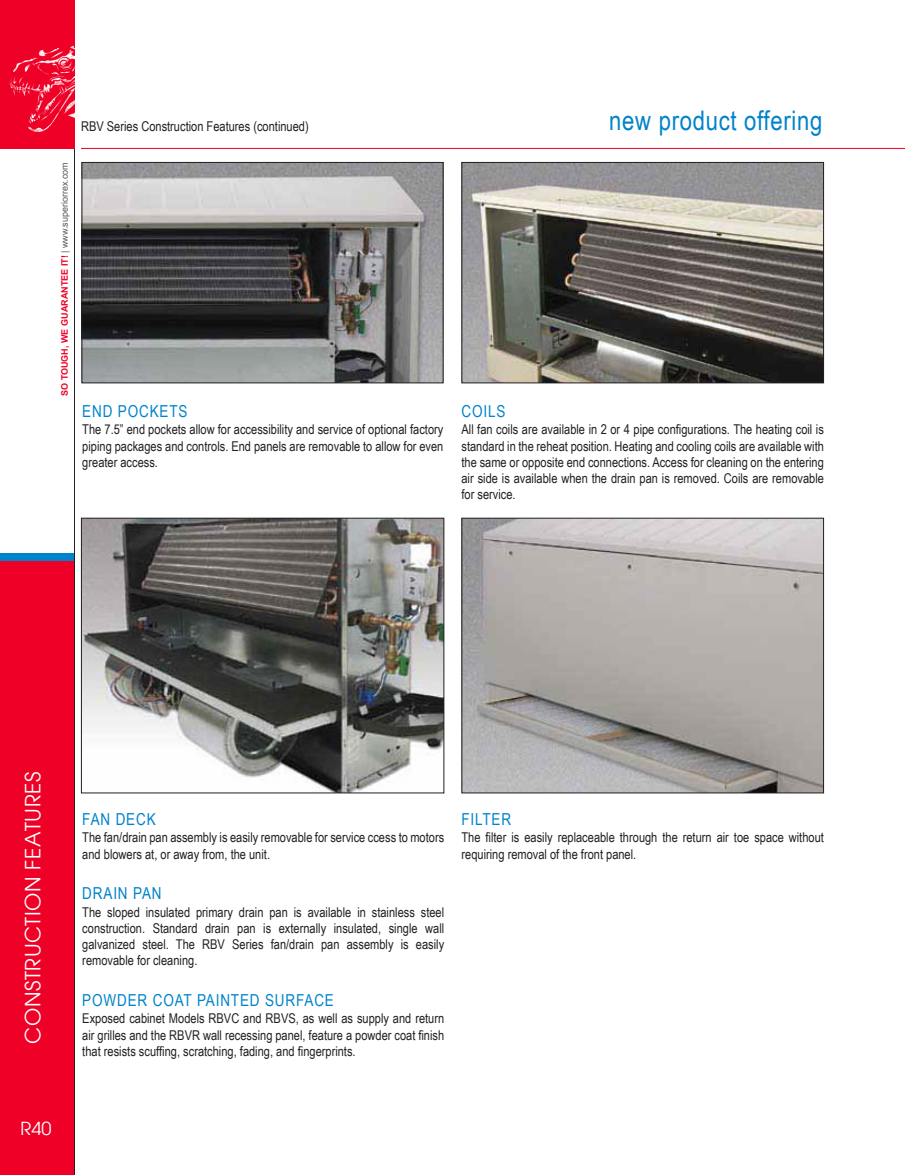
<style>
.page{position:relative;width:905px;height:1175px;background:#fff}
.page>*{position:absolute;margin:0;border:0;box-sizing:border-box;transform-origin:0 0}
.t1{font:27px "Arial Narrow";letter-spacing:.025em;color:#0083ca}
.Rex_catalog_model{font:21px "Avant Garde";letter-spacing:.025em;color:#fff}
.t2{font:18px "Avant Garde";color:#fff}
.Rex_model_title{font:16.5px "Arial Narrow";letter-spacing:.05em;color:#0083ca}
.sales_bullet_2{font:13.5px/16.2px "Arial Narrow";color:#231f20;text-align:justify}
.Rex_-_catalog_figure{font:13.5px "Arial Narrow";color:#231f20}
.t3{font:700 9px "Arial";color:#ef0027}
.s1{font-weight:400;color:#57585a}
</style>
<div class="page">
<hr style="left:81px;top:148px;width:823px;height:1px;background:#ef0027">
<img style="left:84px;top:164px;width:357px;height:217px">
<div style="left:82px;top:162px;width:361px;height:221px;border:1px solid #231f20"></div>
<img style="left:83px;top:520px;width:359px;height:271px">
<div style="left:81px;top:518px;width:363px;height:275px;border:1px solid #231f20"></div>
<img style="left:463px;top:164px;width:359px;height:217px">
<div style="left:461px;top:162px;width:363px;height:221px;border:1px solid #231f20"></div>
<img style="left:463px;top:520px;width:359px;height:271px">
<div style="left:461px;top:518px;width:363px;height:275px;border:1px solid #231f20"></div>
<div style="left:0;top:553px;width:75px;height:8px;background:#0083ca"></div>
<div style="left:0;top:561px;width:75px;height:613px;background:#ef0027"></div>
<hr style="left:75px;top:0;width:1px;height:1174px;background:#231f20">
<div style="left:0;top:0;width:75px;height:149px;background:#ef0027"></div>
<img style="left:9px;top:45px;width:66px;height:86px">
<p class="t3" style="left:58px;top:396px;width:235px;rotate:-90deg">SO TOUGH, WE GUARANTEE IT! <span class="s1">| www.superiorrex.com</span></p>
<p class="Rex_-_catalog_figure" style="left:81px;top:117px;width:229px">RBV Series Construction Features (continued)</p>
<p class="Rex_model_title" style="left:82px;top:399px;width:107px">END POCKETS</p>
<p class="sales_bullet_2" style="left:82px;top:421px;width:362px">The 7.5” end pockets allow for accessibility and service of optional factory piping packages and controls. End panels are removable to allow for even greater access.</p>
<h1 class="t1" style="left:609px;top:101px;width:215px">new product offering</h1>
<p class="Rex_model_title" style="left:461px;top:399px;width:45px">COILS</p>
<p class="sales_bullet_2" style="left:461px;top:421px;width:364px">All fan coils are available in 2 or 4 pipe configurations. The heating coil is standard in the reheat position. Heating and cooling coils are available with the same or opposite end connections. Access for cleaning on the entering air side is available when the drain pan is removed. Coils are removable for service.</p>
<p class="Rex_catalog_model" style="left:20px;top:1043px;width:273px;rotate:-90deg">CONSTRUCTION FEATURES</p>
<h3 class="t2" style="left:21px;top:1117px;width:32px">R40</h3>
<p class="Rex_model_title" style="left:82px;top:807px;width:75px">FAN DECK</p>
<p class="sales_bullet_2" style="left:82px;top:829px;width:363px">The fan/drain pan assembly is easily removable for service ccess to motors and blowers at, or away from, the unit.</p>
<p class="Rex_model_title" style="left:82px;top:881px;width:81px">DRAIN PAN</p>
<p class="sales_bullet_2" style="left:82px;top:903px;width:363px">The sloped insulated primary drain pan is available in stainless steel construction. Standard drain pan is externally insulated, single wall galvanized steel. The RBV Series fan/drain pan assembly is easily removable for cleaning.</p>
<p class="Rex_model_title" style="left:82px;top:988px;width:253px">POWDER COAT PAINTED SURFACE</p>
<p class="sales_bullet_2" style="left:82px;top:1010px;width:363px">Exposed cabinet Models RBVC and RBVS, as well as supply and return air grilles and the RBVR wall recessing panel, feature a powder coat finish that resists scuffing, scratching, fading, and fingerprints.</p>
<p class="Rex_model_title" style="left:461px;top:807px;width:51px">FILTER</p>
<p class="sales_bullet_2" style="left:461px;top:829px;width:364px">The filter is easily replaceable through the return air toe space without requiring removal of the front panel.</p>
</div>
